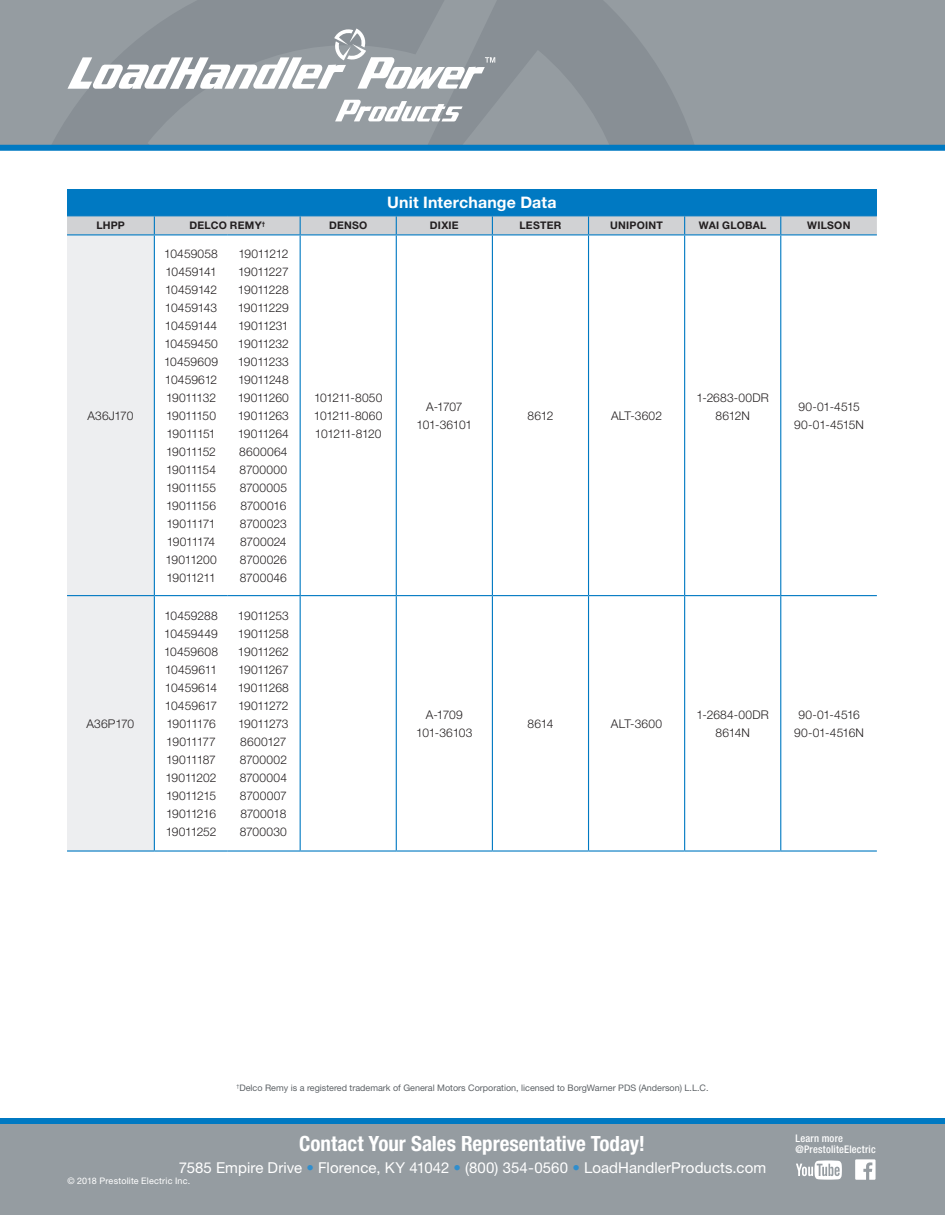
<style>
.page{position:relative;width:945px;height:1215px;background:#fff}
.page>*{position:absolute;margin:0;border:0;box-sizing:border-box;transform-origin:0 0}
.t1{font:700 condensed 21px "Helvetica Neue LT Std";color:#fff}
.t2{font:700 15.9px "Helvetica Neue LT Std";letter-spacing:.01em;color:#fff}
.t3{font:15px "Helvetica Neue LT Std";letter-spacing:.005em;color:#fff}
.t4{font:300 12px/18px "Helvetica Neue LT Std";letter-spacing:-.02em;color:#231f20}
.t5{font:300 12px/18px "Helvetica Neue LT Std";letter-spacing:.015em;color:#231f20;text-align:center}
.t6{font:300 12px "Helvetica Neue LT Std";color:#231f20}
.t7{font:700 10.5px "Helvetica Neue LT Std";letter-spacing:.025em;color:#231f20}
.t8{font:500 condensed 10.5px/10.5px "Helvetica Neue LT Std";letter-spacing:.02em;color:#fff}
.t9{font:9px "Helvetica Neue LT Std";color:#5d6266}
.t10{font:9px "Helvetica Neue LT Std";letter-spacing:.02em;color:#fff}
.s1{color:#308ecd}
</style>
<div class="page">
<div style="left:0;top:0;width:945px;height:146px;background:#959ca1"></div>
<svg style="left:45px;top:0;width:329px;height:145px"></svg>
<svg style="left:374px;top:0;width:359px;height:145px"></svg>
<div style="left:0;top:145px;width:945px;height:6px;background:#0079c2"></div>
<svg style="left:335px;top:100px;width:128px;height:22px"></svg>
<svg style="left:67px;top:28px;width:428px;height:61px"></svg>
<div style="left:0;top:1118px;width:945px;height:97px;background:#959ca1"></div>
<div style="left:0;top:1118px;width:945px;height:6px;background:#0079c2"></div>
<svg style="left:855px;top:1159px;width:21px;height:21px"></svg>
<svg style="left:796px;top:1160px;width:46px;height:20px"></svg>
<div style="left:67px;top:189px;width:810px;height:27px;background:#0079c2"></div>
<div style="left:67px;top:235px;width:87px;height:615px;background:#edeef0"></div>
<svg style="left:155px;top:235px;width:722px;height:615px"></svg>
<hr style="left:67px;top:595px;width:87px;height:1px;background:#0079c2">
<hr style="left:154px;top:595px;width:73px;height:1px;background:#0079c2">
<hr style="left:227px;top:595px;width:73px;height:1px;background:#0079c2">
<hr style="left:300px;top:595px;width:96px;height:1px;background:#0079c2">
<hr style="left:396px;top:595px;width:96px;height:1px;background:#0079c2">
<hr style="left:492px;top:595px;width:97px;height:1px;background:#0079c2">
<hr style="left:589px;top:595px;width:96px;height:1px;background:#0079c2">
<hr style="left:685px;top:595px;width:96px;height:1px;background:#0079c2">
<hr style="left:781px;top:595px;width:96px;height:1px;background:#0079c2">
<hr style="left:67px;top:850px;width:87px;height:2px;background:#0079c2">
<hr style="left:154px;top:850px;width:73px;height:2px;background:#0079c2">
<hr style="left:227px;top:850px;width:73px;height:2px;background:#0079c2">
<hr style="left:300px;top:850px;width:96px;height:2px;background:#0079c2">
<hr style="left:396px;top:850px;width:96px;height:2px;background:#0079c2">
<hr style="left:492px;top:850px;width:97px;height:2px;background:#0079c2">
<hr style="left:589px;top:850px;width:96px;height:2px;background:#0079c2">
<hr style="left:685px;top:850px;width:96px;height:2px;background:#0079c2">
<hr style="left:781px;top:850px;width:96px;height:2px;background:#0079c2">
<svg style="left:67px;top:216px;width:810px;height:19px;background:#c4ccd3"></svg>
<hr style="left:154px;top:235px;width:1px;height:360px;background:#0079c2">
<hr style="left:300px;top:235px;width:1px;height:360px;background:#0079c2">
<hr style="left:396px;top:235px;width:1px;height:360px;background:#0079c2">
<hr style="left:492px;top:235px;width:1px;height:360px;background:#0079c2">
<hr style="left:588px;top:235px;width:1px;height:360px;background:#0079c2">
<hr style="left:684px;top:235px;width:1px;height:360px;background:#0079c2">
<hr style="left:780px;top:235px;width:1px;height:360px;background:#0079c2">
<hr style="left:154px;top:596px;width:1px;height:254px;background:#0079c2">
<hr style="left:300px;top:596px;width:1px;height:254px;background:#0079c2">
<hr style="left:396px;top:596px;width:1px;height:254px;background:#0079c2">
<hr style="left:492px;top:596px;width:1px;height:254px;background:#0079c2">
<hr style="left:588px;top:596px;width:1px;height:254px;background:#0079c2">
<hr style="left:684px;top:596px;width:1px;height:254px;background:#0079c2">
<hr style="left:780px;top:596px;width:1px;height:254px;background:#0079c2">
<h2 class="t2" style="left:387px;top:193px;width:171px">Unit Interchange Data</h2>
<p class="t7" style="left:96px;top:219px;width:30px">LHPP</p>
<p class="t7" style="left:189px;top:219px;width:77px">DELCO REMY<sup>†</sup></p>
<p class="t7" style="left:329px;top:219px;width:40px">DENSO</p>
<p class="t7" style="left:430px;top:219px;width:30px">DIXIE</p>
<p class="t7" style="left:520px;top:219px;width:43px">LESTER</p>
<p class="t7" style="left:610px;top:219px;width:54px">UNIPOINT</p>
<p class="t7" style="left:699px;top:219px;width:69px">WAI GLOBAL</p>
<p class="t7" style="left:807px;top:219px;width:45px">WILSON</p>
<p class="t4" style="left:87px;top:406px;width:47px">A36J170</p>
<p class="t6" style="left:87px;top:716px;width:49px">A36P170</p>
<p class="t4" style="left:164px;top:244px;width:55px">10459058<br>10459141<br>10459142<br>10459143<br>10459144<br>10459450<br>10459609<br>10459612<br>19011132<br>19011150<br>19011151<br>19011152<br>19011154<br>19011155<br>19011156<br>19011171<br>19011174<br>19011200<br>19011211</p>
<p class="t4" style="left:238px;top:244px;width:53px">19011212<br>19011227<br>19011228<br>19011229<br>19011231<br>19011232<br>19011233<br>19011248<br>19011260<br>19011263<br>19011264<br>8600064<br>8700000<br>8700005<br>8700016<br>8700023<br>8700024<br>8700026<br>8700046</p>
<p class="t4" style="left:164px;top:606px;width:55px">10459288<br>10459449<br>10459608<br>10459611<br>10459614<br>10459617<br>19011176<br>19011177<br>19011187<br>19011202<br>19011215<br>19011216<br>19011252</p>
<p class="t4" style="left:238px;top:606px;width:53px">19011253<br>19011258<br>19011262<br>19011267<br>19011268<br>19011272<br>19011273<br>8600127<br>8700002<br>8700004<br>8700007<br>8700018<br>8700030</p>
<p class="t4" style="left:314px;top:388px;width:70px;text-align:justify">101211-8050<br>101211-8060<br>101211-8120</p>
<p class="t4" style="left:417px;top:397px;width:57px;text-align:center">A-1707<br>101-36101</p>
<p class="t4" style="left:528px;top:406px;width:27px">8612</p>
<p class="t4" style="left:611px;top:406px;width:52px">ALT-3602</p>
<p class="t5" style="left:696px;top:388px;width:74px">1-2683-00DR<br>8612N</p>
<p class="t4" style="left:794px;top:397px;width:71px;text-align:center">90-01-4515<br>90-01-4515N</p>
<p class="t4" style="left:416px;top:705px;width:58px;text-align:center">A-1709<br>101-36103</p>
<p class="t4" style="left:528px;top:714px;width:27px">8614</p>
<p class="t4" style="left:611px;top:714px;width:53px">ALT-3600</p>
<p class="t5" style="left:696px;top:705px;width:74px">1-2684-00DR<br>8614N</p>
<p class="t4" style="left:794px;top:705px;width:72px;text-align:center">90-01-4516<br>90-01-4516N</p>
<p class="t9" style="left:236px;top:1082px;width:474px"><sup>†</sup>Delco Remy is a registered trademark of General Motors Corporation, licensed to BorgWarner PDS (Anderson) L.L.C.</p>
<h1 class="t1" style="left:299px;top:1131px;width:347px">Contact Your Sales Representative Today!</h1>
<p class="t3" style="left:179px;top:1159px;width:589px">7585 Empire Drive <span class="s1">•</span> Florence, KY 41042 <span class="s1">•</span> (800) 354-0560 <span class="s1">•</span> LoadHandlerProducts.com</p>
<p class="t10" style="left:68px;top:1176px;width:124px">© 2018 Prestolite Electric Inc.</p>
<p class="t8" style="left:796px;top:1133px;width:82px">Learn more @PrestoliteElectric</p>
</div>
